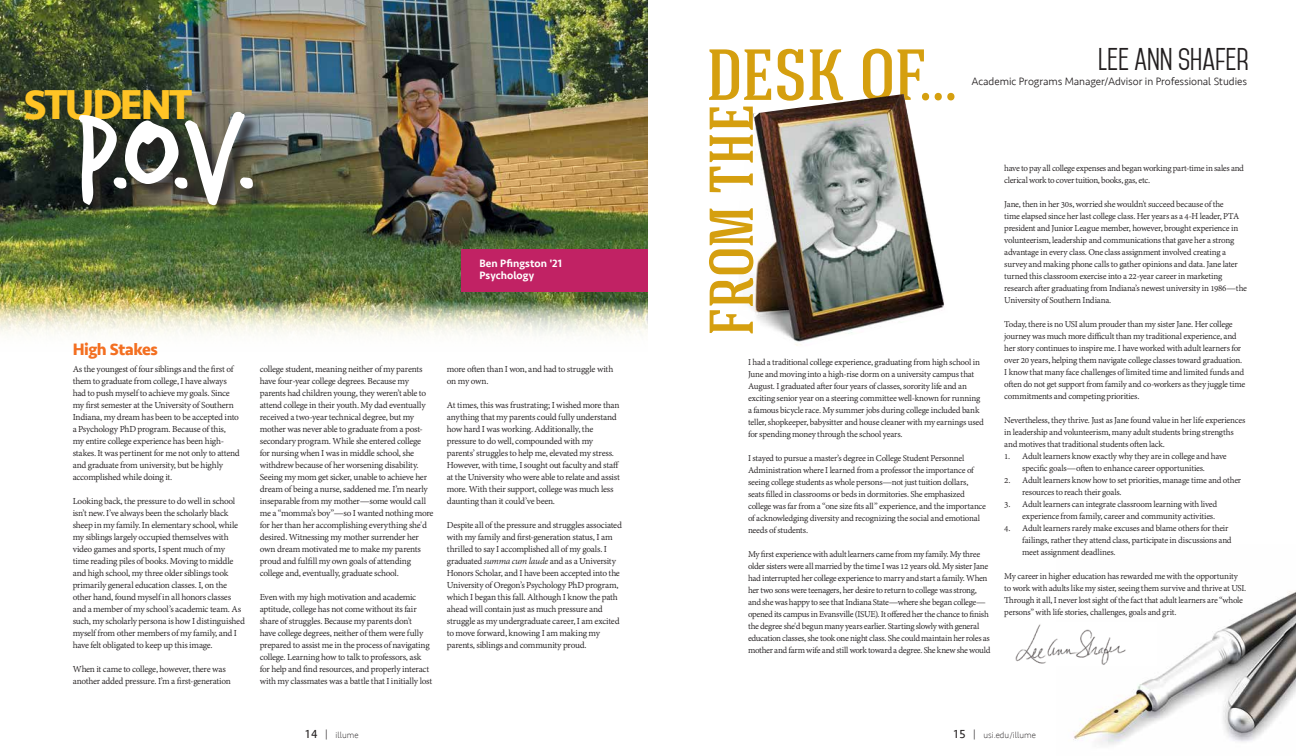
<style>
.page{position:relative;width:1296px;height:756px;background:#fff}
.page>*{position:absolute;margin:0;border:0;box-sizing:border-box;transform-origin:0 0}
.t1{font:128.6px "Trash Hand";color:#fff}
.t2{font:500 72px "Hagin Caps";letter-spacing:-.025em;color:#d59f0f}
.t3{font:500 68.4px "Hagin Caps";letter-spacing:-.02em;color:#d59f0f}
.t4{font:700 43px "Seravek";letter-spacing:-.055em;color:#ffc425}
.t5{font:27px "Mohave";color:#231f20}
.t6{font:700 17px "Seravek";letter-spacing:-.025em;color:#f36f21}
.t7{font:300 11px "Seravek";letter-spacing:-.005em;color:#231f20}
.t8{font:500 11px/12px "Seravek";color:#fff}
.t9{font:10px/12px "Adobe Devanagari";letter-spacing:-.025em;color:#231f20}
.t10{font:9.8px/12px "Adobe Devanagari";letter-spacing:-.025em;color:#231f20}
.t11{font:200 9px "Seravek";color:#231f20}
.s1{font-size:150px}
.s2{font-style:italic}
.s3{font-weight:400;font-size:12px}
.s4{font-weight:300;font-size:10px}
</style>
<div class="page">
<img style="left:1073px;top:591px;width:223px;height:154px">
<img style="left:747px;top:94px;width:198px;height:252px">
<svg style="left:754px;top:113px;width:6px;height:5px"></svg>
<img style="left:0;top:0;width:648px;height:302px">
<div style="left:81px;top:114px;width:188px;height:107px;background:#231f20;opacity:.75"></div>
<img style="left:0;top:302px;width:648px;height:33px">
<div style="left:461px;top:250px;width:187px;height:42px;background:#c12264"></div>
<img style="left:1015px;top:622px;width:141px;height:44px">
<h3 class="t4" style="left:24px;top:70px;width:170px">STUDENT</h3>
<h1 class="t1" style="left:74px;top:95px;width:187px">P.<span class="s1">O</span>.V.</h1>
<p class="t8" style="left:479px;top:258px;width:84px">Ben Pfingston '21<br>Psychology</p>
<h3 class="t6" style="left:73px;top:335px;width:87px">High Stakes</h3>
<p class="t9" style="left:73px;top:364px;width:169px">As the youngest of four siblings and the first of them to graduate from college, I have always had to push myself to achieve my goals. Since my first semester at the University of Southern Indiana, my dream has been to be accepted into a Psychology PhD program. Because of this, my entire college experience has been high&shy;stakes. It was pertinent for me not only to attend and graduate from university, but be highly accomplished while doing it.</p>
<p class="t9" style="left:73px;top:496px;width:174px">Looking back, the pressure to do well in school isn’t new. I’ve always been the scholarly black sheep in my family. In elementary school, while my siblings largely occupied themselves with video games and sports, I spent much of my<br>time reading piles of books. Moving to middle and high school, my three older siblings took primarily general education classes. I, on the other hand, found myself in all honors classes and a member of my school’s academic team. As such, my scholarly persona is how I distinguished myself from other members of my family, and I have felt obligated to keep up this image.</p>
<p class="t9" style="left:73px;top:664px;width:160px">When it came to college, however, there was another added pressure. I’m a first-generation</p>
<p class="t9" style="left:260px;top:364px;width:175px">college student, meaning neither of my parents have four-year college degrees. Because my parents had children young, they weren’t able to attend college in their youth. My dad eventually received a two-year technical degree, but my mother was never able to graduate from a post&shy;secondary program. While she entered college for nursing when I was in middle school, she withdrew because of her worsening disability.<br>Seeing my mom get sicker, unable to achieve her dream of being a nurse, saddened me. I’m nearly inseparable from my mother—some would call me a “momma’s boy”—so I wanted nothing more for her than her accomplishing everything she'd desired. Witnessing my mother surrender her own dream motivated me to make my parents proud and fulfill my own goals of attending college and, eventually, graduate school.</p>
<p class="t9" style="left:260px;top:592px;width:174px">Even with my high motivation and academic aptitude, college has not come without its fair share of struggles. Because my parents don't<br>have college degrees, neither of them were fully prepared to assist me in the process of navigating college. Learning how to talk to professors, ask for help and find resources, and properly interact with my classmates was a battle that I initially lost</p>
<p class="t9" style="left:447px;top:364px;width:168px">more often than I won, and had to struggle with on my own.</p>
<p class="t9" style="left:447px;top:400px;width:175px">At times, this was frustrating; I wished more than anything that my parents could fully understand how hard I was working. Additionally, the pressure to do well, compounded with my parents’ struggles to help me, elevated my stress.<br>However, with time, I sought out faculty and staff at the University who were able to relate and assist more. With their support, college was much less daunting than it could’ve been.</p>
<p class="t9" style="left:447px;top:520px;width:177px">Despite all of the pressure and struggles associated with my family and first-generation status, I am thrilled to say I accomplished all of my goals. I graduated <span class="s2">summa cum laude</span> and as a University Honors Scholar, and I have been accepted into the University of Oregon’s Psychology PhD program, which I began this fall. Although I know the path ahead will contain just as much pressure and struggle as my undergraduate career, I am excited to move forward, knowing I am making my parents, siblings and community proud.</p>
<h2 class="t2" style="left:706px;top:29px;width:253px">DESK OF...</h2>
<h3 class="t5" style="left:1098px;top:42px;width:152px">LEE ANN SHAFER</h3>
<p class="t7" style="left:971px;top:75px;width:277px">Academic Programs Manager/Advisor in Professional Studies</p>
<h3 class="t3" style="left:686px;top:337px;width:235px;rotate:-90deg">from the</h3>
<p class="t10" style="left:748px;top:357px;width:237px">I had a traditional college experience, graduating from high school in June and moving into a high-rise dorm on a university campus that August. I graduated after four years of classes, sorority life and an exciting senior year on a steering committee well-known for running a famous bicycle race. My summer jobs during college included bank teller, shopkeeper, babysitter and house cleaner with my earnings used for spending money through the school years.</p>
<p class="t10" style="left:748px;top:453px;width:239px">I stayed to pursue a master’s degree in College Student Personnel Administration where I learned from a professor the importance of seeing college students as whole persons—not just tuition dollars, seats filled in classrooms or beds in dormitories. She emphasized college was far from a “one size fits all” experience, and the importance of acknowledging diversity and recognizing the social and emotional needs of students.</p>
<p class="t10" style="left:748px;top:549px;width:244px">My first experience with adult learners came from my family. My three older sisters were all married by the time I was 12 years old. My sister Jane had interrupted her college experience to marry and start a family. When her two sons were teenagers, her desire to return to college was strong, and she was happy to see that Indiana State—where she began college— opened its campus in Evansville (ISUE). It offered her the chance to finish the degree she'd begun many years earlier. Starting slowly with general education classes, she took one night class. She could maintain her roles as mother and farm wife and still work toward a degree. She knew she would</p>
<p class="t10" style="left:1004px;top:163px;width:241px">have to pay all college expenses and began working part-time in sales and clerical work to cover tuition, books, gas, etc.</p>
<p class="t10" style="left:1004px;top:199px;width:244px">Jane, then in her 30s, worried she wouldn't succeed because of the<br>time elapsed since her last college class. Her years as a 4-H leader, PTA president and Junior League member, however, brought experience in volunteerism, leadership and communications that gave her a strong advantage in every class. One class assignment involved creating a survey and making phone calls to gather opinions and data. Jane later turned this classroom exercise into a 22-year career in marketing research after graduating from Indiana’s newest university in 1986—the University of Southern Indiana.</p>
<p class="t10" style="left:1004px;top:319px;width:243px">Today, there is no USI alum prouder than my sister Jane. Her college journey was much more difficult than my traditional experience, and her story continues to inspire me. I have worked with adult learners for over 20 years, helping them navigate college classes toward graduation.<br>I know that many face challenges of limited time and limited funds and often do not get support from family and co-workers as they juggle time commitments and competing priorities.</p>
<p class="t10" style="left:1004px;top:415px;width:243px">Nevertheless, they thrive. Just as Jane found value in her life experiences in leadership and volunteerism, many adult students bring strengths and motives that traditional students often lack.</p>
<p class="t10" style="left:1004px;top:451px;width:224px;text-align:center">1. Adult learners know exactly why they are in college and have specific goals—often to enhance career opportunities.</p>
<p class="t10" style="left:1022px;top:475px;width:220px;text-indent:-18px">2. Adult learners know how to set priorities, manage time and other resources to reach their goals.</p>
<p class="t10" style="left:1004px;top:499px;width:215px;text-align:right">3. Adult learners can integrate classroom learning with lived experience from family, career and community activities.</p>
<p class="t10" style="left:1022px;top:523px;width:211px;text-indent:-18px">4. Adult learners rarely make excuses and blame others for their failings, rather they attend class, participate in discussions and meet assignment deadlines.</p>
<p class="t10" style="left:1004px;top:571px;width:244px">My career in higher education has rewarded me with the opportunity to work with adults like my sister, seeing them survive and thrive at USI.<br>Through it all, I never lost sight of the fact that adult learners are “whole persons” with life stories, challenges, goals and grit.</p>
<p class="t11" style="left:306px;top:730px;width:55px"><span class="s3">14</span> <span class="s4">|</span> illume</p>
<p class="t11" style="left:954px;top:730px;width:84px"><span class="s3">15</span> <span class="s4">|</span> usi.edu/illume</p>
</div>
